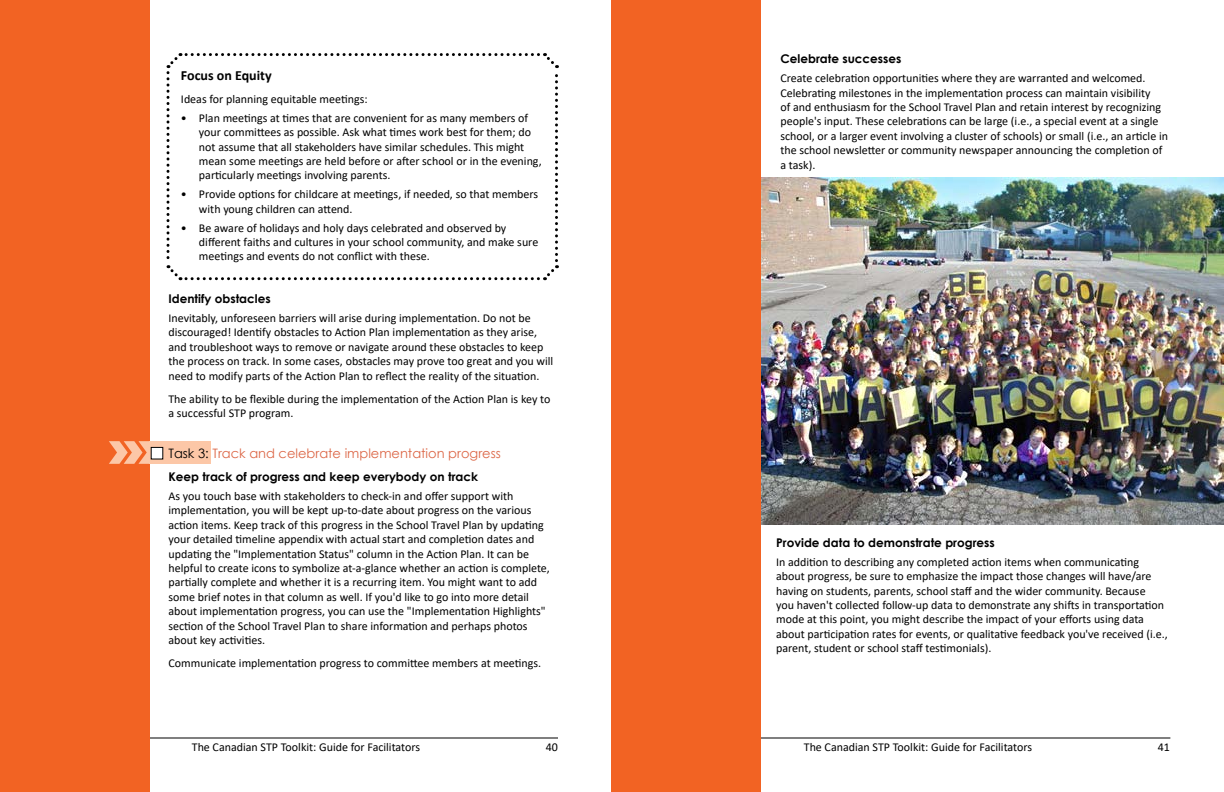
<style>
.page{position:relative;width:1224px;height:792px;background:#fff}
.page>*{position:absolute;margin:0;border:0;box-sizing:border-box;transform-origin:0 0}
.t1{font:700 14px "Calibri";color:#000}
.t2{font:13px "Century Gothic";color:#dc6646}
.t3{font:12px/14.4px "Calibri";color:#000}
.t4{font:700 12px "Century Gothic";color:#000}
.s1{color:#fcc7a7}
.s2{color:#000}
</style>
<div class="page">
<hr style="left:54px;top:738px;width:504px;height:1px;background:#000">
<hr style="left:666px;top:738px;width:504px;height:1px;background:#000">
<div style="left:0;top:1px;width:150px;height:791px;background:#f26323"></div>
<svg style="left:166px;top:53px;width:393px;height:228px"></svg>
<div style="left:611px;top:0;width:150px;height:792px;background:#f26323"></div>
<div style="left:149px;top:441px;width:61px;height:23px;background:#fcc7a7"></div>
<div style="left:151px;top:447px;width:12px;height:12px;background:#fff"></div>
<div style="left:151px;top:447px;width:12px;height:13px;border:1px solid #000"></div>
<img style="left:761px;top:177px;width:463px;height:348px">
<p class="t1" style="left:181px;top:65px;width:92px">Focus on Equity</p>
<p class="t3" style="left:181px;top:91px;width:188px">Ideas for planning equitable meetings:</p>
<p class="t3" style="left:199px;top:110px;width:344px;text-indent:-18px">• Plan meetings at times that are convenient for as many members of your committees as possible. Ask what times work best for them; do not assume that all stakeholders have similar schedules. This might mean some meetings are held before or after school or in the evening, particularly meetings involving parents.</p>
<p class="t3" style="left:199px;top:187px;width:341px;text-indent:-18px">• Provide options for childcare at meetings, if needed, so that members with young children can attend.</p>
<p class="t3" style="left:199px;top:220px;width:341px;text-indent:-18px">• Be aware of holidays and holy days celebrated and observed by different faiths and cultures in your school community, and make sure meetings and events do not conflict with these.</p>
<p class="t4" style="left:168px;top:290px;width:104px">Identify obstacles</p>
<p class="t3" style="left:168px;top:310px;width:386px">Inevitably, unforeseen barriers will arise during implementation. Do not be discouraged! Identify obstacles to Action Plan implementation as they arise, and troubleshoot ways to remove or navigate around these obstacles to keep the process on track. In some cases, obstacles may prove too great and you will need to modify parts of the Action Plan to reflect the reality of the situation.</p>
<p class="t3" style="left:168px;top:391px;width:383px">The ability to be flexible during the implementation of the Action Plan is key to a successful STP program.</p>
<p class="t2" style="left:106px;top:444px;width:396px"><span class="s1">✓</span> <span class="s2">Task 3:</span> Track and celebrate implementation progress</p>
<p class="t4" style="left:168px;top:468px;width:311px">Keep track of progress and keep everybody on track</p>
<p class="t3" style="left:168px;top:488px;width:383px">As you touch base with stakeholders to check-in and offer support with implementation, you will be kept up-to-date about progress on the various action items. Keep track of this progress in the School Travel Plan by updating your detailed timeline appendix with actual start and completion dates and updating the "Implementation Status" column in the Action Plan. It can be helpful to create icons to symbolize at-a-glance whether an action is complete, partially complete and whether it is a recurring item. You might want to add some brief notes in that column as well. If you'd like to go into more detail about implementation progress, you can use the "Implementation Highlights" section of the School Travel Plan to share information and perhaps photos about key activities.</p>
<p class="t3" style="left:168px;top:656px;width:374px">Communicate implementation progress to committee members at meetings.</p>
<p class="t4" style="left:780px;top:50px;width:122px">Celebrate successes</p>
<p class="t3" style="left:780px;top:71px;width:389px">Create celebration opportunities where they are warranted and welcomed.<br>Celebrating milestones in the implementation process can maintain visibility<br>of and enthusiasm for the School Travel Plan and retain interest by recognizing people's input. These celebrations can be large (i.e., a special event at a single school, or a larger event involving a cluster of schools) or small (i.e., an article in the school newsletter or community newspaper announcing the completion of a task).</p>
<p class="t4" style="left:776px;top:533px;width:220px">Provide data to demonstrate progress</p>
<p class="t3" style="left:776px;top:554px;width:393px">In addition to describing any completed action items when communicating about progress, be sure to emphasize the impact those changes will have/are having on students, parents, school staff and the wider community. Because<br>you haven't collected follow-up data to demonstrate any shifts in transportation mode at this point, you might describe the impact of your efforts using data about participation rates for events, or qualitative feedback you've received (i.e., parent, student or school staff testimonials).</p>
<p class="t3" style="left:192px;top:740px;width:230px">The Canadian STP Toolkit: Guide for Facilitators</p>
<p class="t3" style="left:546px;top:740px;width:14px">40</p>
<p class="t3" style="left:804px;top:740px;width:230px">The Canadian STP Toolkit: Guide for Facilitators</p>
<p class="t3" style="left:1158px;top:740px;width:14px">41</p>
</div>
